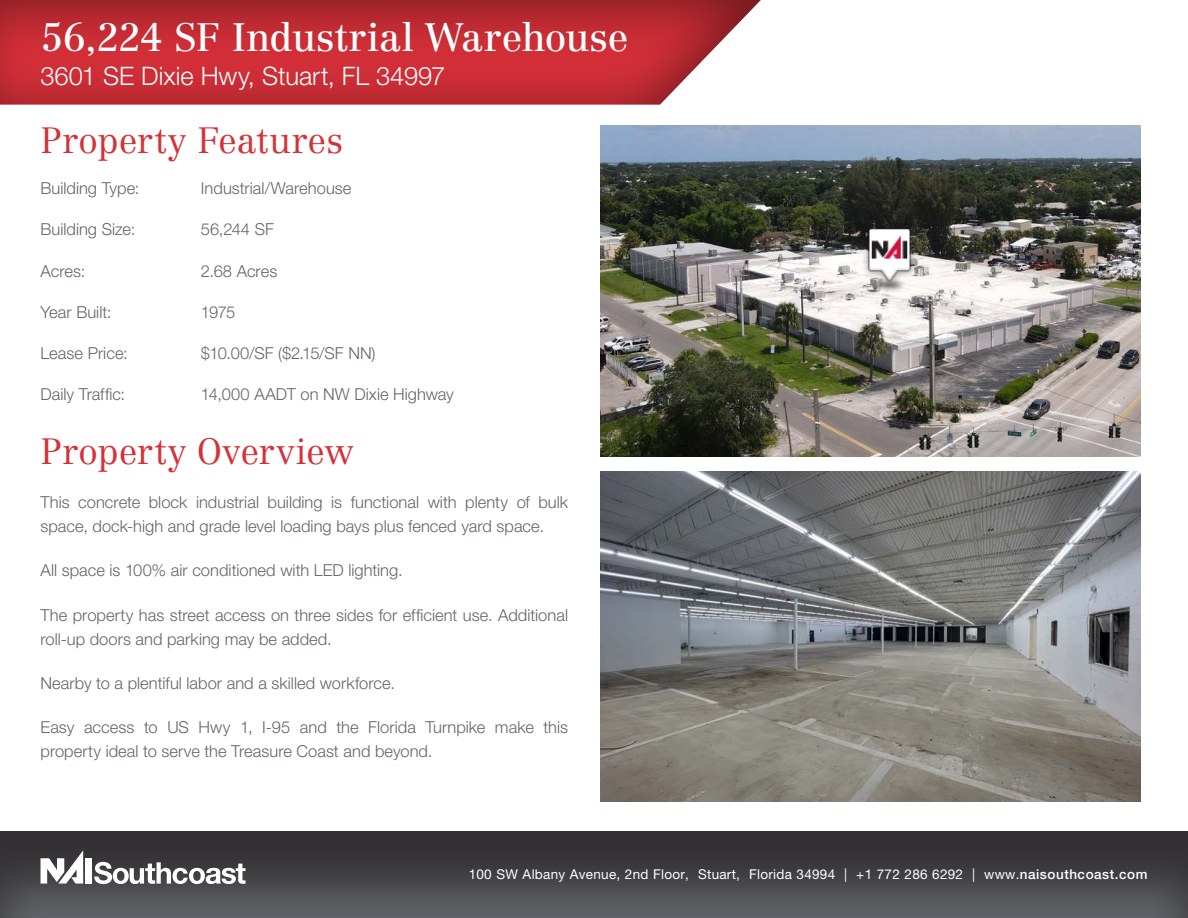
<style>
.page{position:relative;width:1188px;height:918px;background:#fff}
.page>*{position:absolute;margin:0;border:0;box-sizing:border-box;transform-origin:0 0}
.t1{font:39px "Centennial LT Std";letter-spacing:-.01em;color:#fff}
.t2{font:300 36px "Centennial LT Std";color:#d43238}
.t3{font:300 25.5px "Helvetica Neue LT Std";color:#fff}
.t4{font:300 16.5px/24px "Helvetica Neue LT Std";color:#62656a}
.t5{font:13.5px "Helvetica Neue LT Std";letter-spacing:.02em;color:#fff}
.s1{font-weight:500}
</style>
<div class="page">
<img style="left:601px;top:126px;width:540px;height:330px">
<div style="left:0;top:830px;width:1188px;height:88px;background:#231f20;opacity:.75"></div>
<div style="left:0;top:0;width:762px;height:106px;background:#231f20;opacity:.51"></div>
<div style="left:85px;top:858px;width:7px;height:26px;background:#fff"></div>
<svg style="left:41px;top:850px;width:42px;height:34px"></svg>
<svg style="left:94px;top:862px;width:152px;height:22px"></svg>
<img style="left:601px;top:471px;width:540px;height:330px">
<img style="left:863px;top:225px;width:53px;height:66px">
<p class="t1" style="left:40px;top:14px;width:590px">56,224 SF Industrial Warehouse</p>
<p class="t3" style="left:40px;top:60px;width:406px">3601 SE Dixie Hwy, Stuart, FL 34997</p>
<p class="t2" style="left:40px;top:119px;width:304px">Property Features</p>
<p class="t4" style="left:40px;top:176px;width:100px">Building Type:</p>
<p class="t4" style="left:201px;top:176px;width:152px">Industrial/Warehouse</p>
<p class="t4" style="left:40px;top:217px;width:96px">Building Size:</p>
<p class="t4" style="left:201px;top:217px;width:74px">56,244 SF</p>
<p class="t4" style="left:40px;top:258px;width:46px">Acres:</p>
<p class="t4" style="left:201px;top:258px;width:78px">2.68 Acres</p>
<p class="t4" style="left:40px;top:300px;width:72px">Year Built:</p>
<p class="t4" style="left:201px;top:300px;width:36px">1975</p>
<p class="t4" style="left:40px;top:341px;width:89px">Lease Price:</p>
<p class="t4" style="left:201px;top:341px;width:176px">$10.00/SF ($2.15/SF NN)</p>
<p class="t4" style="left:40px;top:382px;width:86px">Daily Traffic:</p>
<p class="t4" style="left:201px;top:382px;width:254px">14,000 AADT on NW Dixie Highway</p>
<p class="t2" style="left:40px;top:430px;width:315px">Property Overview</p>
<p class="t4" style="left:40px;top:490px;width:529px">This concrete block industrial building is functional with plenty of bulk space, dock-high and grade level loading bays plus fenced yard space.</p>
<p class="t4" style="left:40px;top:558px;width:364px">All space is 100% air conditioned with LED lighting.</p>
<p class="t4" style="left:40px;top:602px;width:529px">The property has street access on three sides for efficient use. Additional roll-up doors and parking may be added.</p>
<p class="t4" style="left:40px;top:671px;width:356px">Nearby to a plentiful labor and a skilled workforce.</p>
<p class="t4" style="left:40px;top:715px;width:529px">Easy access to US Hwy 1, I-95 and the Florida Turnpike make this property ideal to serve the Treasure Coast and beyond.</p>
<p class="t5" style="left:469px;top:866px;width:680px">100 SW Albany Avenue, 2nd Floor, Stuart, Florida 34994 | +1 772 286 6292 | www.<span class="s1">naisouthcoast.com</span></p>
</div>
